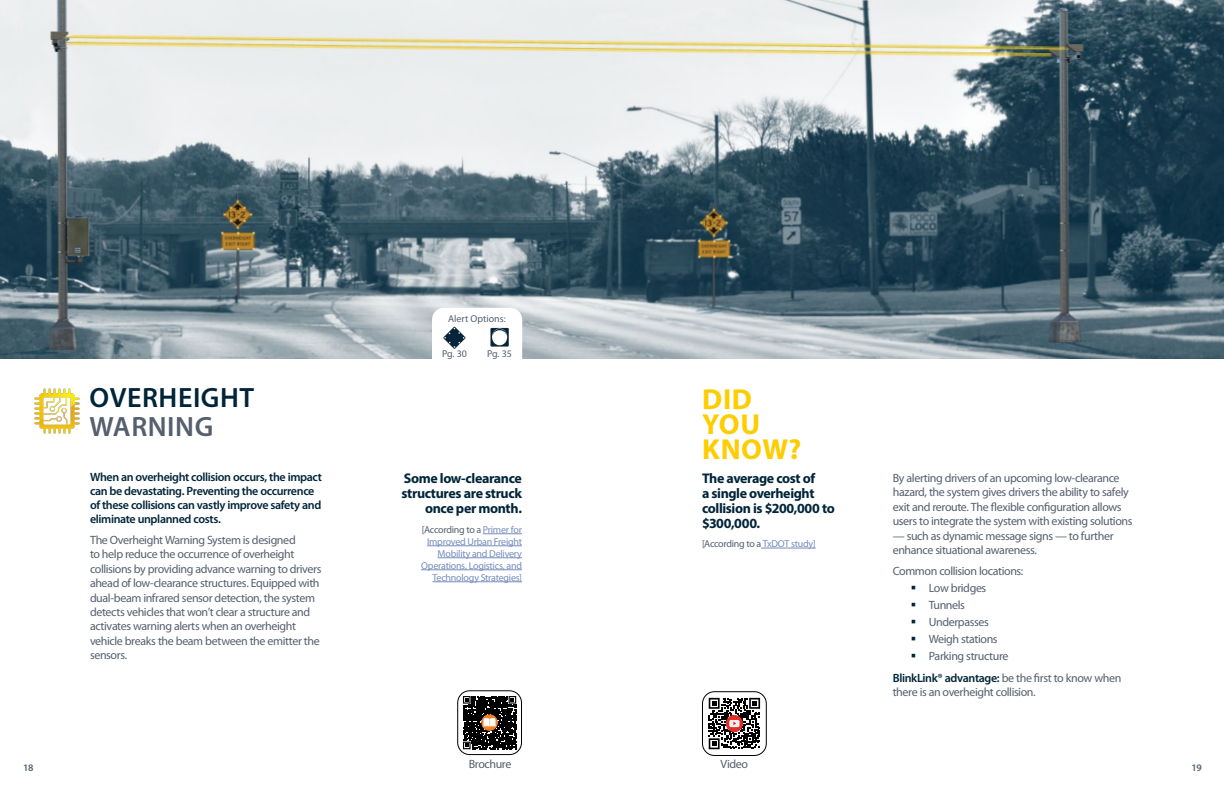
<style>
.page{position:relative;width:1224px;height:792px;background:#fff}
.page>*{position:absolute;margin:0;border:0;box-sizing:border-box;transform-origin:0 0}
.t1{font:700 29px/25px "Myriad Pro";letter-spacing:.02em;color:#fecd00}
.t2{font:600 28px "Myriad Pro";letter-spacing:.02em;color:#002539}
.t3{font:600 28px "Myriad Pro";letter-spacing:.02em;color:#565f6e}
.t4{font:700 14px/15px "Myriad Pro";letter-spacing:-.025em;color:#002539;text-align:right}
.t5{font:12px/14.4px "Myriad Pro";letter-spacing:-.035em;color:#565f6e}
.t6{font:600 12px/14px "Myriad Pro";letter-spacing:-.03em;color:#002539}
.t7{font:10px/12px "Myriad Pro";letter-spacing:-.025em;color:#748cbd;text-align:right}
.t8{font:10px "Myriad Pro";letter-spacing:-.02em;color:#565f6e}
.t9{font:10px "Myriad Pro";color:#565f6e}
.t10{font:600 10px "Myriad Pro";color:#565f6e}
.s1{color:#565f6e}
.s2{color:#748cbd}
.s3{font-weight:600;color:#002539}
</style>
<div class="page">
<svg style="left:461px;top:694px;width:57px;height:57px"></svg>
<svg style="left:463px;top:696px;width:53px;height:53px;background:#212121"></svg>
<img style="left:481px;top:714px;width:17px;height:17px">
<div style="left:457px;top:691px;width:65px;height:64px;border:1px solid #000;border-radius:12px"></div>
<img style="left:0;top:0;width:1224px;height:359px">
<hr style="left:483px;top:534px;width:39px;height:1px;background:#748cbd">
<hr style="left:427px;top:546px;width:95px;height:1px;background:#748cbd">
<hr style="left:438px;top:558px;width:84px;height:1px;background:#748cbd">
<hr style="left:421px;top:570px;width:101px;height:1px;background:#748cbd">
<hr style="left:433px;top:582px;width:89px;height:1px;background:#748cbd">
<div style="left:432px;top:308px;width:90px;height:78px;background:#fff;border-radius:12px"></div>
<img style="left:443px;top:326px;width:23px;height:23px">
<img style="left:490px;top:327px;width:19px;height:20px">
<img style="left:34px;top:388px;width:46px;height:46px">
<svg style="left:706px;top:695px;width:57px;height:57px"></svg>
<svg style="left:709px;top:698px;width:51px;height:51px"></svg>
<div style="left:702px;top:691px;width:65px;height:65px;border:1px solid #000;border-radius:12px"></div>
<hr style="left:761px;top:548px;width:55px;height:1px;background:#748cbd">
<h2 class="t2" style="left:90px;top:380px;width:166px">OVERHEIGHT</h2>
<h2 class="t3" style="left:90px;top:409px;width:125px">WARNING</h2>
<p class="t6" style="left:90px;top:469px;width:234px">When an overheight collision occurs, the impact can be devastating. Preventing the occurrence of these collisions can vastly improve safety and eliminate unplanned costs.</p>
<p class="t5" style="left:90px;top:533px;width:233px">The Overheight Warning System is designed<br>to help reduce the occurrence of overheight collisions by providing advance warning to drivers ahead of low-clearance structures. Equipped with dual-beam infrared sensor detection, the system detects vehicles that won’t clear a structure and activates warning alerts when an overheight vehicle breaks the beam between the emitter the sensors.</p>
<p class="t9" style="left:448px;top:313px;width:59px">Alert Options:</p>
<p class="t8" style="left:442px;top:348px;width:26px">Pg. 30</p>
<p class="t8" style="left:487px;top:348px;width:26px">Pg. 35</p>
<p class="t4" style="left:402px;top:471px;width:122px">Some low-clearance structures are struck once per month.</p>
<p class="t7" style="left:421px;top:523px;width:102px"><span class="s1">[According to a</span> Primer for<br>Improved Urban Freight<br>Mobility and Delivery<br>Operations, Logistics, and<br>Technology Strategies]</p>
<h1 class="t1" style="left:702px;top:386px;width:101px">DID<br>YOU<br>KNOW?</h1>
<p class="t4" style="left:702px;top:470px;width:134px;text-align:left">The average cost of<br>a single overheight collision is $200,000 to $300,000.</p>
<p class="t8" style="left:702px;top:538px;width:115px">[According to a <span class="s2">TxDOT study]</span></p>
<p class="t5" style="left:893px;top:471px;width:241px">By alerting drivers of an upcoming low-clearance hazard, the system gives drivers the ability to safely exit and reroute. The flexible configuration allows users to integrate the system with existing solutions</p>
<p class="t5" style="left:893px;top:528px;width:222px">— such as dynamic message signs — to further enhance situational awareness.</p>
<p class="t5" style="left:929px;top:563px;width:96px;line-height:17px;text-indent:-36px">Common collision locations:<br>Low bridges<br>Tunnels<br>Underpasses<br>Weigh stations<br>Parking structure</p>
<p class="t5" style="left:893px;top:670px;width:230px"><span class="s3">BlinkLink® advantage:</span> be the first to know when there is an overheight collision.</p>
<p class="t5" style="left:469px;top:757px;width:44px">Brochure</p>
<p class="t5" style="left:721px;top:757px;width:29px">Video</p>
<p class="t10" style="left:23px;top:761px;width:12px">18</p>
<p class="t10" style="left:1192px;top:761px;width:12px">19</p>
</div>
